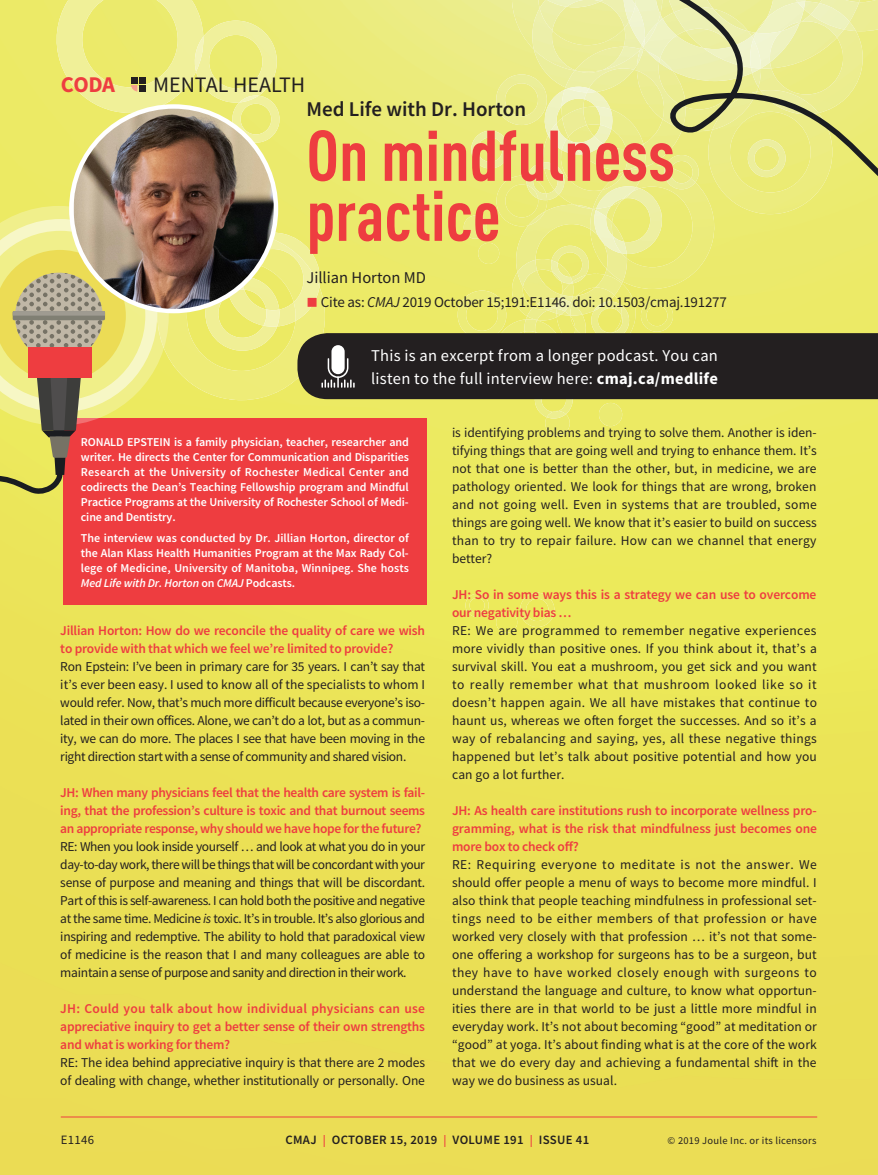
<style>
.page{position:relative;width:878px;height:1175px;background:#fff}
.page>*{position:absolute;margin:0;border:0;box-sizing:border-box;transform-origin:0 0}
.t1{font:700 condensed 70.5px/60px "DIN Pro";color:#ee3d40}
.t2{font:700 22.5px "Source Sans Pro";color:#ee3d40}
.t3{font:22.05px "Source Sans Pro";color:#231f20}
.t4{font:600 21px "Source Sans Pro";color:#231f20}
.t5{font:16.5px/22.5px "Source Sans Pro";letter-spacing:.015em;color:#fff}
.t6{font:16.5px "Source Sans Pro";color:#231f20}
.t7{font:15px "Source Sans Pro";letter-spacing:-.015em;color:#231f20}
.t8{font:13.5px/18px "Source Sans Pro";letter-spacing:-.015em;color:#231f20;text-align:justify}
.t9{font:600 13.5px/18px "Source Sans Pro";letter-spacing:-.015em;color:#ee3d40;text-align:justify}
.t10{font:600 12.75px "Source Sans Pro";letter-spacing:.025em;color:#231f20}
.t11{font:12.75px "Source Sans Pro";letter-spacing:.025em;color:#231f20}
.t12{font:600 12px/15px "Source Sans Pro";letter-spacing:-.005em;color:#fff;text-align:justify}
.t13{font:10.5px "Source Sans Pro";letter-spacing:.025em;color:#231f20}
.s1{color:#ee3d40}
.s2{font-style:italic}
.s3{font-weight:700}
.s4{font-size:12px;color:#ee3d40}
</style>
<div class="page">
<img style="left:0;top:0;width:70px;height:1174px">
<img style="left:649px;top:222px;width:229px;height:952px">
<img style="left:273px;top:17px;width:288px;height:259px">
<div style="left:70px;top:113px;width:105px;height:1061px;background:#ebdf55"></div>
<img style="left:597px;top:289px;width:52px;height:885px">
<img style="left:282px;top:276px;width:315px;height:898px">
<div style="left:175px;top:400px;width:53px;height:774px;background:#ebdf55"></div>
<div style="left:228px;top:400px;width:54px;height:774px;background:#ebe055"></div>
<img style="left:455px;top:290px;width:54px;height:43px">
<img style="left:549px;top:90px;width:12px;height:17px">
<img style="left:515px;top:209px;width:75px;height:50px">
<img style="left:491px;top:319px;width:33px;height:14px">
<img style="left:493px;top:74px;width:56px;height:51px">
<img style="left:533px;top:399px;width:40px;height:18px">
<img style="left:469px;top:131px;width:42px;height:37px">
<img style="left:551px;top:246px;width:39px;height:28px">
<img style="left:527px;top:162px;width:15px;height:14px">
<img style="left:534px;top:71px;width:31px;height:16px">
<img style="left:597px;top:403px;width:26px;height:23px">
<img style="left:462px;top:215px;width:26px;height:24px">
<img style="left:524px;top:319px;width:32px;height:14px">
<img style="left:548px;top:317px;width:8px;height:3px">
<img style="left:509px;top:259px;width:61px;height:57px">
<img style="left:517px;top:260px;width:20px;height:27px">
<img style="left:550px;top:260px;width:22px;height:15px">
<img style="left:527px;top:307px;width:21px;height:13px">
<img style="left:518px;top:592px;width:38px;height:35px">
<img style="left:543px;top:411px;width:28px;height:24px">
<img style="left:546px;top:411px;width:20px;height:7px">
<img style="left:639px;top:299px;width:35px;height:33px">
<img style="left:464px;top:594px;width:26px;height:23px">
<img style="left:561px;top:87px;width:73px;height:20px">
<img style="left:561px;top:88px;width:25px;height:19px">
<img style="left:565px;top:71px;width:69px;height:17px">
<img style="left:568px;top:87px;width:21px;height:5px">
<img style="left:627px;top:222px;width:90px;height:67px">
<img style="left:590px;top:209px;width:37px;height:65px">
<img style="left:595px;top:209px;width:45px;height:34px">
<img style="left:593px;top:210px;width:28px;height:43px">
<img style="left:542px;top:107px;width:92px;height:102px">
<img style="left:548px;top:107px;width:65px;height:43px">
<img style="left:574px;top:205px;width:18px;height:4px">
<img style="left:543px;top:162px;width:23px;height:33px">
<img style="left:562px;top:108px;width:72px;height:63px">
<img style="left:593px;top:167px;width:41px;height:42px">
<img style="left:596px;top:186px;width:38px;height:23px">
<img style="left:625px;top:165px;width:9px;height:6px">
<img style="left:509px;top:0;width:125px;height:70px">
<img style="left:531px;top:8px;width:103px;height:63px">
<img style="left:629px;top:5px;width:5px;height:40px">
<img style="left:575px;top:71px;width:48px;height:1px">
<img style="left:574px;top:47px;width:60px;height:24px">
<div style="left:203px;top:0;width:70px;height:106px;background:#ebeb74"></div>
<img style="left:494px;top:176px;width:53px;height:50px">
<img style="left:528px;top:212px;width:16px;height:13px">
<img style="left:526px;top:176px;width:21px;height:24px">
<img style="left:556px;top:274px;width:82px;height:59px">
<img style="left:585px;top:275px;width:37px;height:40px">
<img style="left:603px;top:304px;width:27px;height:29px">
<img style="left:569px;top:317px;width:16px;height:16px">
<svg style="left:533px;top:275px;width:52px;height:42px"></svg>
<img style="left:477px;top:243px;width:23px;height:21px">
<img style="left:495px;top:611px;width:23px;height:22px">
<img style="left:49px;top:0;width:154px;height:113px">
<img style="left:196px;top:21px;width:85px;height:82px">
<img style="left:194px;top:37px;width:10px;height:35px">
<img style="left:230px;top:96px;width:52px;height:47px">
<img style="left:239px;top:95px;width:19px;height:7px">
<img style="left:169px;top:233px;width:157px;height:167px">
<img style="left:229px;top:235px;width:90px;height:86px">
<hr style="left:61px;top:1116px;width:756px;height:1px;background:#ee3d40">
<div style="left:297px;top:333px;width:581px;height:66px;background:#231f20"></div>
<div style="left:63px;top:418px;width:364px;height:186px;background:#ee3d40"></div>
<svg style="left:131px;top:77px;width:14px;height:14px"></svg>
<div style="left:139px;top:85px;width:6px;height:7px;background:#231f20"></div>
<svg style="left:0;top:206px;width:169px;height:291px"></svg>
<img style="left:74px;top:106px;width:202px;height:205px">
<svg style="left:634px;top:0;width:244px;height:222px"></svg>
<h2 class="t2" style="left:61px;top:69px;width:56px">CODA</h2>
<h3 class="t3" style="left:153px;top:70px;width:154px">MENTAL HEALTH</h3>
<h3 class="t4" style="left:306px;top:95px;width:221px">Med Life with Dr. Horton</h3>
<h1 class="t1" style="left:306px;top:120px;width:370px">On mindfulness practice</h1>
<p class="t6" style="left:306px;top:267px;width:121px">Jillian Horton MD</p>
<p class="t7" style="left:306px;top:292px;width:422px"><span class="s1">■</span> Cite as: <span class="s2">CMAJ</span> 2019 October 15;191:E1146. doi: 10.1503/cmaj.191277</p>
<p class="t5" style="left:371px;top:344px;width:348px">This is an excerpt from a longer podcast. You can listen to the full interview here: <span class="s3">cmaj.ca/medlife</span></p>
<p class="t12" style="left:81px;top:434px;width:329px">RONALD EPSTEIN is a family physician, teacher, researcher and writer. He directs the Center for Communication and Disparities Research at the University of Rochester Medical Center and codirects the Dean’s Teaching Fellowship program and Mindful Practice Programs at the University of Rochester School of Medi&shy;cine and Dentistry.</p>
<p class="t12" style="left:81px;top:530px;width:329px">The interview was conducted by Dr. Jillian Horton, director of the Alan Klass Health Humanities Program at the Max Rady Col&shy;lege of Medicine, University of Manitoba, Winnipeg. She hosts <span class="s2">Med Life with Dr. Horton</span> on <span class="s2">CMAJ</span> Podcasts.</p>
<p class="t9" style="left:60px;top:621px;width:366px">Jillian Horton: How do we reconcile the quality of care we wish to provide with that which we feel we’re limited to provide?</p>
<p class="t8" style="left:60px;top:657px;width:366px">Ron Epstein: I’ve been in primary care for 35 years. I can’t say that it’s ever been easy. I used to know all of the specialists to whom I would refer. Now, that’s much more difficult because everyone’s iso&shy;lated in their own offices. Alone, we can’t do a lot, but as a commun&shy;ity, we can do more. The places I see that have been moving in the right direction start with a sense of community and shared vision.</p>
<p class="t9" style="left:60px;top:783px;width:366px">JH: When many physicians feel that the health care system is fail&shy;ing, that the profession’s culture is toxic and that burnout seems an appropriate response, why should we have hope for the future?</p>
<p class="t8" style="left:60px;top:837px;width:366px">RE: When you look inside yourself … and look at what you do in your day-to-day work, there will be things that will be concordant with your sense of purpose and meaning and things that will be discordant.<br>Part of this is self-awareness. I can hold both the positive and negative at the same time. Medicine <span class="s2">is</span> toxic. It’s in trouble. It’s also glorious and inspiring and redemptive. The ability to hold that paradoxical view of medicine is the reason that I and many colleagues are able to maintain a sense of purpose and sanity and direction in their work.</p>
<p class="t9" style="left:60px;top:999px;width:366px">JH: Could you talk about how individual physicians can use appreciative inquiry to get a better sense of their own strengths and what is working for them?</p>
<p class="t8" style="left:60px;top:1053px;width:366px">RE: The idea behind appreciative inquiry is that there are 2 modes of dealing with change, whether institutionally or personally. One</p>
<p class="t8" style="left:452px;top:423px;width:366px">is identifying problems and trying to solve them. Another is iden&shy;tifying things that are going well and trying to enhance them. It’s not that one is better than the other, but, in medicine, we are pathology oriented. We look for things that are wrong, broken and not going well. Even in systems that are troubled, some things are going well. We know that it’s easier to build on success than to try to repair failure. How can we channel that energy better?</p>
<p class="t9" style="left:452px;top:585px;width:366px">JH: So in some ways this is a strategy we can use to overcome our negativity bias …</p>
<p class="t8" style="left:452px;top:621px;width:366px">RE: We are programmed to remember negative experiences more vividly than positive ones. If you think about it, that’s a survival skill. You eat a mushroom, you get sick and you want to really remember what that mushroom looked like so it doesn’t happen again. We all have mistakes that continue to haunt us, whereas we often forget the successes. And so it’s a way of rebalancing and saying, yes, all these negative things happened but let’s talk about positive potential and how you can go a lot further.</p>
<p class="t9" style="left:452px;top:801px;width:366px">JH: As health care institutions rush to incorporate wellness pro&shy;gramming, what is the risk that mindfulness just becomes one more box to check off?</p>
<p class="t8" style="left:452px;top:855px;width:366px">RE: Requiring everyone to meditate is not the answer. We should offer people a menu of ways to become more mindful. I also think that people teaching mindfulness in professional set&shy;tings need to be either members of that profession or have worked very closely with that profession … it’s not that some&shy;one offering a workshop for surgeons has to be a surgeon, but they have to have worked closely enough with surgeons to understand the language and culture, to know what opportun&shy;ities there are in that world to be just a little more mindful in everyday work. It’s not about becoming “good” at meditation or “good” at yoga. It’s about finding what is at the core of the work that we do every day and achieving a fundamental shift in the way we do business as usual.</p>
<p class="t11" style="left:61px;top:1132px;width:35px">E1146</p>
<p class="t10" style="left:285px;top:1131px;width:305px">CMAJ <span class="s4">|</span> OCTOBER 15, 2019 <span class="s4">|</span> VOLUME 191 <span class="s4">|</span> ISSUE 41</p>
<p class="t13" style="left:667px;top:1134px;width:150px">© 2019 Joule Inc. or its licensors</p>
</div>
